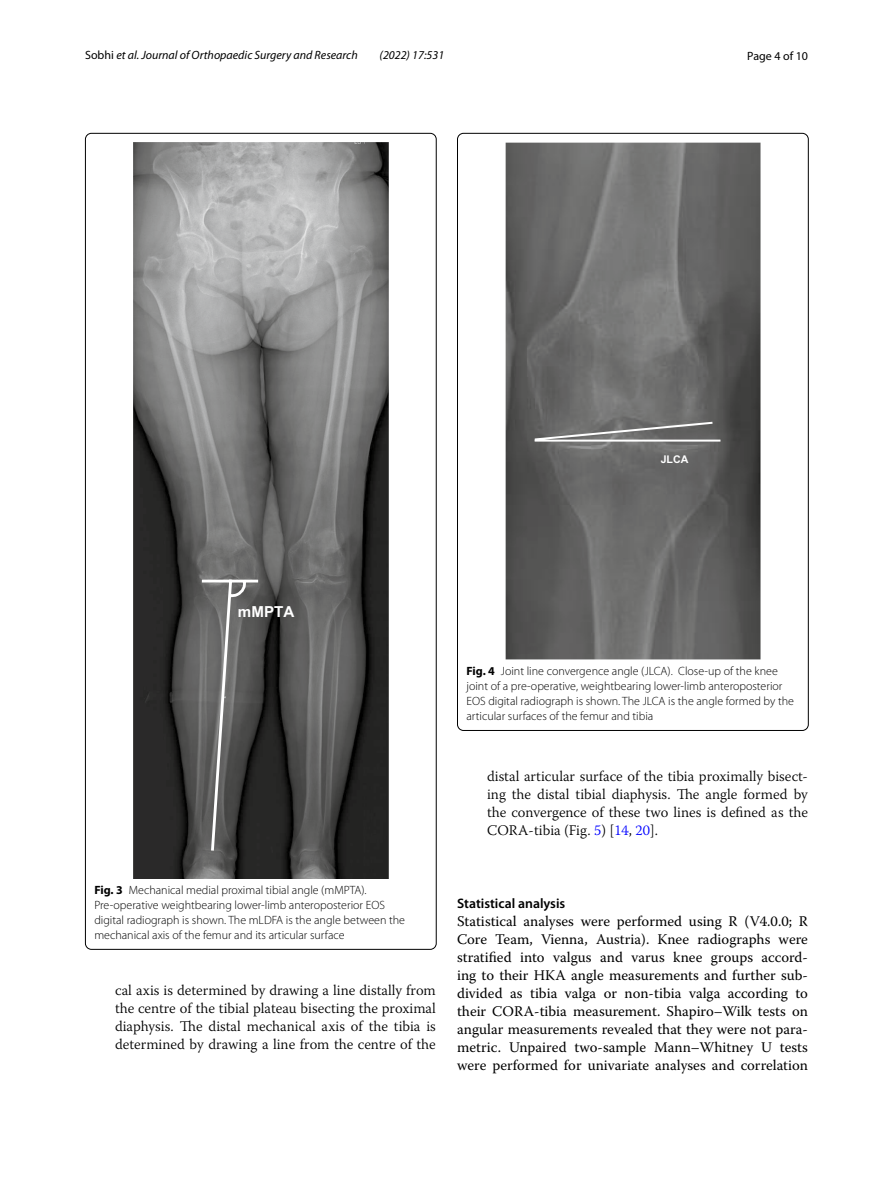
<style>
.page{position:relative;width:893px;height:1187px;background:#fff}
.page>*{position:absolute;margin:0;border:0;box-sizing:border-box;transform-origin:0 0}
.t1{font:15.15px "Arial Bold MT3";color:#fff}
.t2{font:14.7px/18px "Warnock Pro";color:#000;text-align:justify}
.t3{font:300 14.7px/18px "Warnock Pro";color:#000;text-align:justify}
.t4{font:600 13.8px "Myriad Pro";color:#000}
.t5{font:300 12px/15px "Myriad Pro";color:#000}
.t6{font:italic 12px "Myriad Pro";color:#000}
.t7{font:12px "Myriad Pro";color:#000}
.t8{font:10.65px "Arial Bold MT4";color:#fff}
.s1{font-style:normal}
.s2{font-weight:700}
.s3{color:#00f}
</style>
<div class="page">
<img style="left:134px;top:142px;width:254px;height:736px">
<svg style="left:199px;top:576px;width:62px;height:277px;background:#5f5f5f"></svg>
<img style="left:505px;top:142px;width:255px;height:518px">
<svg style="left:533px;top:420px;width:189px;height:35px;background:#7b7b7a"></svg>
<p class="t6" style="left:85px;top:48px;width:274px"><span class="s1">Sobhi</span> et al. Journal of Orthopaedic Surgery and Research</p>
<p class="t6" style="left:380px;top:48px;width:66px">(2022) 17:531</p>
<p class="t7" style="left:747px;top:48px;width:62px">Page 4 of 10</p>
<p class="t8" style="left:661px;top:452px;width:29px">JLCA</p>
<p class="t1" style="left:238px;top:601px;width:58px">mMPTA</p>
<p class="t5" style="left:94px;top:882px;width:312px"><span class="s2">Fig. 3</span> Mechanical medial proximal tibial angle (mMPTA).<br>Pre-operative weightbearing lower-limb anteroposterior EOS digital radiograph is shown. The mLDFA is the angle between the mechanical axis of the femur and its articular surface</p>
<p class="t3" style="left:115px;top:980px;width:322px">cal axis is determined by drawing a line distally from the centre of the tibial plateau bisecting the proximal diaphysis. The distal mechanical axis of the tibia is determined by drawing a line from the centre of the</p>
<p class="t5" style="left:466px;top:663px;width:329px"><span class="s2">Fig. 4</span> Joint line convergence angle (JLCA). Close-up of the knee joint of a pre-operative, weightbearing lower-limb anteroposterior EOS digital radiograph is shown. The JLCA is the angle formed by the articular surfaces of the femur and tibia</p>
<p class="t3" style="left:487px;top:766px;width:322px">distal articular surface of the tibia proximally bisect&shy;ing the distal tibial diaphysis. The angle formed by the convergence of these two lines is defined as the CORA-tibia (Fig. <span class="s3">5</span>) [<span class="s3">14</span>, <span class="s3">20</span>].</p>
<p class="t4" style="left:457px;top:894px;width:110px">Statistical analysis</p>
<p class="t2" style="left:457px;top:911px;width:352px">Statistical analyses were performed using R (V4.0.0; R Core Team, Vienna, Austria). Knee radiographs were stratified into valgus and varus knee groups accord&shy;ing to their HKA angle measurements and further sub&shy;divided as tibia valga or non-tibia valga according to their CORA-tibia measurement. Shapiro–Wilk tests on angular measurements revealed that they were not para&shy;metric. Unpaired two-sample Mann–Whitney U tests were performed for univariate analyses and correlation</p>
</div>
